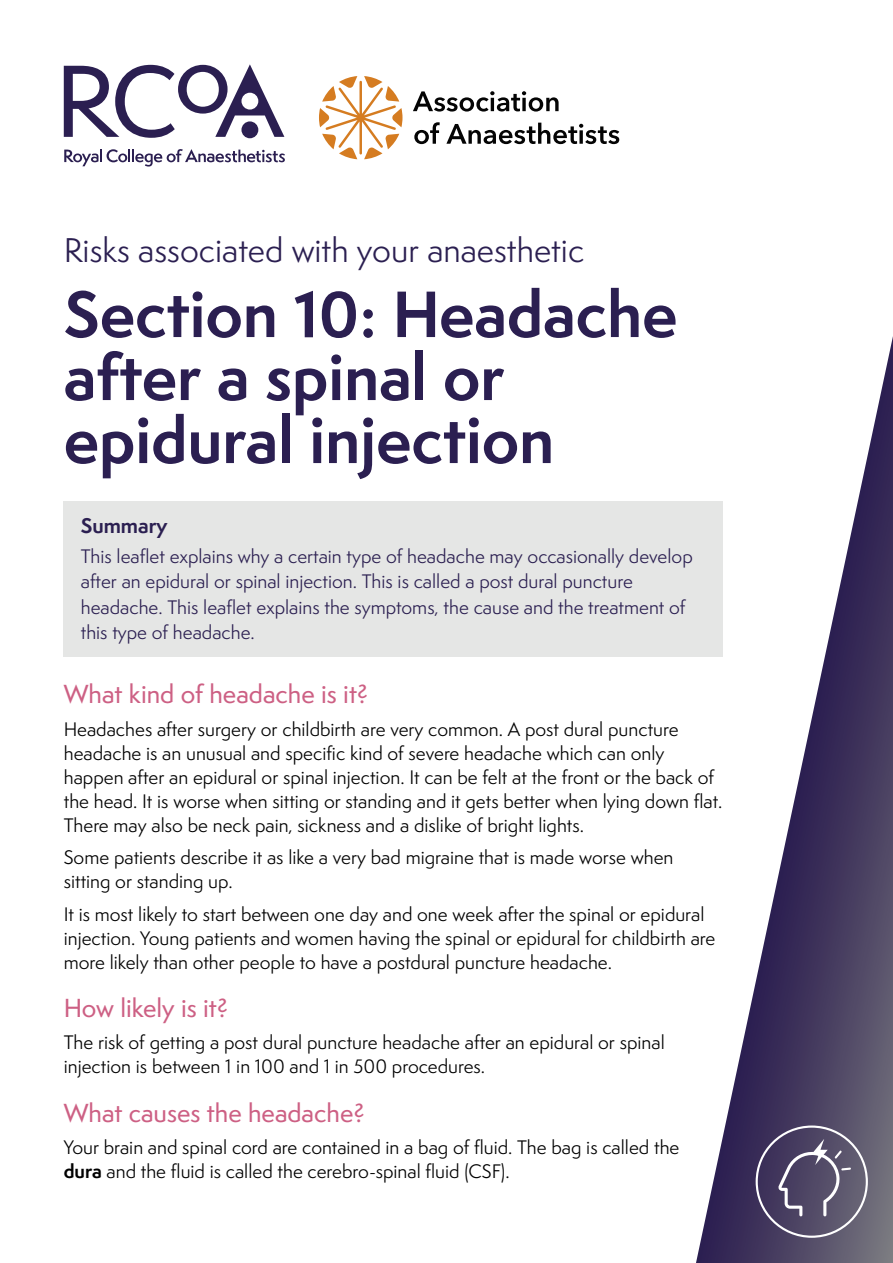
<style>
.page{position:relative;width:893px;height:1263px;background:#fff}
.page>*{position:absolute;margin:0;border:0;box-sizing:border-box;transform-origin:0 0}
.t1{font:700 60px/63px "Semplicita Pro";color:#2b1f51}
.t2{font:31.5px "Semplicita Pro";color:#2b1f51}
.t3{font:500 24px "Semplicita Pro";color:#cd6084}
.t4{font:700 19.5px "Semplicita Pro";color:#2b1f51}
.t5{font:18px/24px "Semplicita Pro";color:#000}
.t6{font:18px/25.5px "Semplicita Pro";color:#2b1f51}
.s1{font-weight:700}
</style>
<div class="page">
<svg style="left:696px;top:336px;width:197px;height:927px"></svg>
<div style="left:64px;top:501px;width:659px;height:155px;background:#e5e6e5"></div>
<div style="left:756px;top:1125px;width:112px;height:113px;border:2px solid #fff;border-radius:50%"></div>
<svg style="left:778px;top:1139px;width:73px;height:77px;background:#655e78"></svg>
<svg style="left:64px;top:149px;width:221px;height:18px"></svg>
<svg style="left:64px;top:64px;width:220px;height:74px"></svg>
<svg style="left:319px;top:76px;width:83px;height:83px"></svg>
<svg style="left:414px;top:122px;width:205px;height:22px"></svg>
<svg style="left:413px;top:91px;width:146px;height:21px"></svg>
<h2 class="t2" style="left:64px;top:228px;width:522px">Risks associated with your anaesthetic</h2>
<h1 class="t1" style="left:64px;top:282px;width:615px">Section 10: Headache after a spinal or epidural injection</h1>
<p class="t4" style="left:81px;top:511px;width:88px">Summary</p>
<p class="t6" style="left:81px;top:543px;width:613px">This leaflet explains why a certain type of headache may occasionally develop after an epidural or spinal injection. This is called a post dural puncture headache. This leaflet explains the symptoms, the cause and the treatment of this type of headache.</p>
<h3 class="t3" style="left:64px;top:677px;width:306px">What kind of headache is it?</h3>
<p class="t5" style="left:64px;top:717px;width:660px">Headaches after surgery or childbirth are very common. A post dural puncture headache is an unusual and specific kind of severe headache which can only happen after an epidural or spinal injection. It can be felt at the front or the back of the head. It is worse when sitting or standing and it gets better when lying down flat.<br>There may also be neck pain, sickness and a dislike of bright lights.</p>
<p class="t5" style="left:64px;top:845px;width:611px">Some patients describe it as like a very bad migraine that is made worse when sitting or standing up.</p>
<p class="t5" style="left:64px;top:902px;width:653px">It is most likely to start between one day and one week after the spinal or epidural injection. Young patients and women having the spinal or epidural for childbirth are more likely than other people to have a postdural puncture headache.</p>
<h3 class="t3" style="left:64px;top:991px;width:166px">How likely is it?</h3>
<p class="t5" style="left:64px;top:1030px;width:602px">The risk of getting a post dural puncture headache after an epidural or spinal injection is between 1 in 100 and 1 in 500 procedures.</p>
<h3 class="t3" style="left:64px;top:1096px;width:303px">What causes the headache?</h3>
<p class="t5" style="left:64px;top:1135px;width:617px">Your brain and spinal cord are contained in a bag of fluid. The bag is called the <span class="s1">dura</span> and the fluid is called the cerebro-spinal fluid (CSF).</p>
</div>
